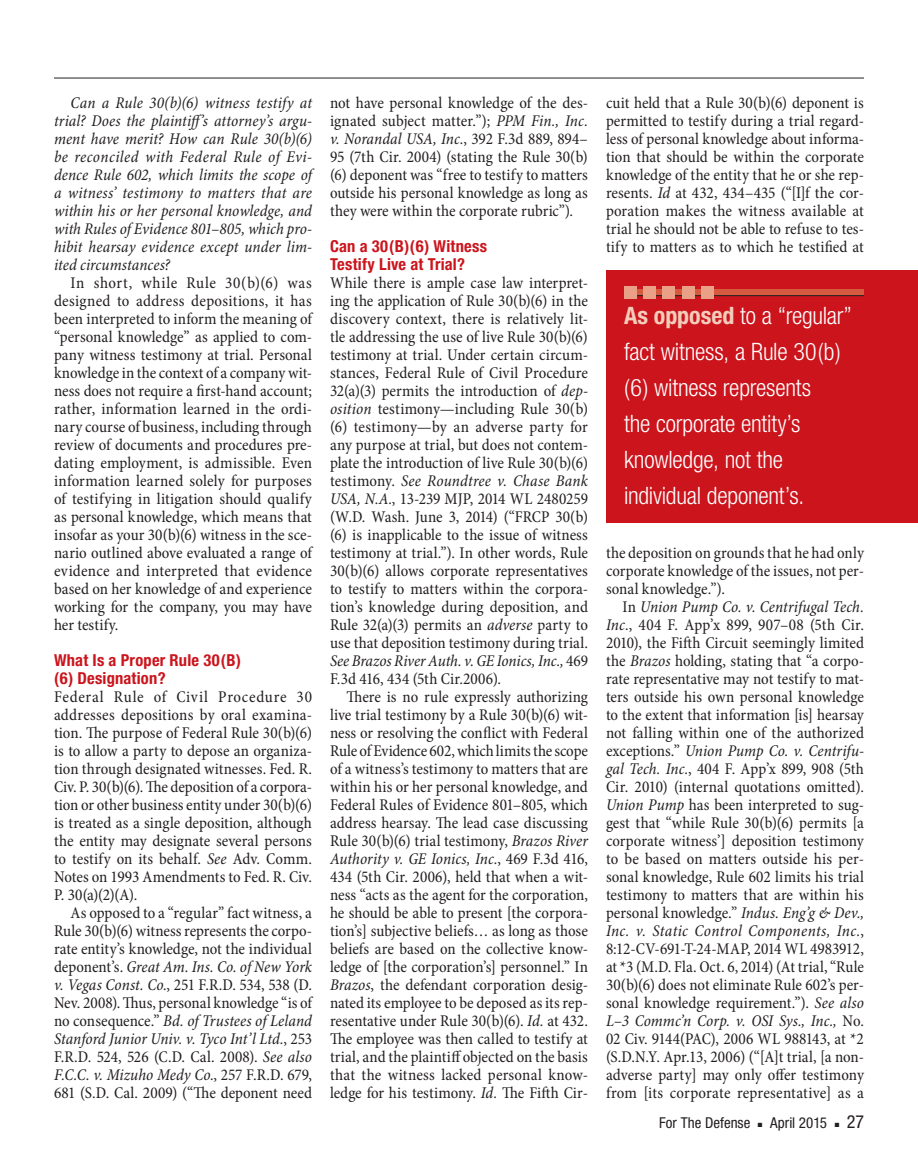
<style>
.page{position:relative;width:918px;height:1175px;background:#fff}
.page>*{position:absolute;margin:0;border:0;box-sizing:border-box;transform-origin:0 0}
.pullout_RH_block{font:300 condensed 24px/36px "Helvetica Neue";letter-spacing:-.01em;color:#fff}
.folio_right{font:condensed 18px "Helvetica Neue";color:#231f20}
.body_para_ind{font:condensed 16.5px/18px "Minion Pro";color:#231f20;text-align:justify}
.body_no_ind{font:condensed 16.5px/18px "Minion Pro";color:#231f20;text-align:justify}
.body_para_ind-2{font:italic condensed 16.5px/18px "Minion Pro";letter-spacing:.005em;color:#231f20;text-align:justify}
.subhead_1{font:700 condensed 16.5px/18px "Helvetica Neue";letter-spacing:.01em;color:#cb141c}
.folio_right-2{font:condensed 15px "Helvetica Neue";color:#231f20}
.s1{font-style:italic}
.s2{font-weight:700;color:#f4ccbc}
</style>
<div class="page">
<hr style="left:54px;top:78px;width:810px;height:1px;background:#231f20">
<div style="left:606px;top:270px;width:312px;height:252px;background:#cb141c"></div>
<div style="left:624px;top:290px;width:240px;height:6px;background:#d65a3f"></div>
<hr style="left:624px;top:295px;width:240px;height:1px;background:#231f20">
<div style="left:624px;top:286px;width:12px;height:13px;background:#eaa087"></div>
<div style="left:643px;top:286px;width:13px;height:13px;background:#eaa087"></div>
<div style="left:663px;top:286px;width:12px;height:13px;background:#eaa087"></div>
<div style="left:682px;top:286px;width:13px;height:13px;background:#eaa087"></div>
<div style="left:702px;top:286px;width:12px;height:13px;background:#eaa087"></div>
<p class="body_para_ind-2" style="left:54px;top:94px;width:260px;text-indent:16px">Can a Rule 30(b)(6) witness testify at trial? Does the plaintiff’s attorney’s argu&shy;ment have merit? How can Rule 30(b)(6) be reconciled with Federal Rule of Evi&shy;dence Rule 602, which limits the scope of a witness’ testimony to matters that are within his or her personal knowledge, and with Rules of Evidence 801–805, which pro&shy;hibit hearsay evidence except under lim&shy;ited circumstances?</p>
<p class="body_para_ind" style="left:54px;top:274px;width:260px;text-indent:16px">In short, while Rule 30(b)(6) was designed to address depositions, it has been interpreted to inform the meaning of “personal knowledge” as applied to com&shy;pany witness testimony at trial. Personal knowledge in the context of a company wit&shy;ness does not require a first-hand account; rather, information learned in the ordi&shy;nary course of business, including through review of documents and procedures pre&shy;dating employment, is admissible. Even information learned solely for purposes of testifying in litigation should qualify as personal knowledge, which means that insofar as your 30(b)(6) witness in the sce&shy;nario outlined above evaluated a range of evidence and interpreted that evidence based on her knowledge of and experience working for the company, you may have her testify.</p>
<p class="subhead_1" style="left:54px;top:651px;width:188px">What Is a Proper Rule 30(B) (6) Designation?</p>
<p class="body_no_ind" style="left:54px;top:688px;width:260px">Federal Rule of Civil Procedure 30 addresses depositions by oral examina&shy;tion. The purpose of Federal Rule 30(b)(6) is to allow a party to depose an organiza&shy;tion through designated witnesses. Fed. R.<br>Civ. P. 30(b)(6). The deposition of a corpora&shy;tion or other business entity under 30(b)(6) is treated as a single deposition, although the entity may designate several persons to testify on its behalf. <span class="s1">See</span> Adv. Comm.<br>Notes on 1993 Amendments to Fed. R. Civ.<br>P. 30(a)(2)(A).</p>
<p class="body_para_ind" style="left:54px;top:904px;width:260px;text-indent:16px">As opposed to a “regular” fact witness, a Rule 30(b)(6) witness represents the corpo&shy;rate entity’s knowledge, not the individual deponent’s. <span class="s1">Great Am. Ins. Co. of New York v. Vegas Const. Co.</span>, 251 F.R.D. 534, 538 (D.<br>Nev. 2008). Thus, personal knowledge “is of no consequence.” <span class="s1">Bd. of Trustees of Leland Stanford Junior Univ. v. Tyco Int’l Ltd.</span>, 253<br>F.R.D. 524, 526 (C.D. Cal. 2008). <span class="s1">See also F.C.C. v. Mizuho Medy Co.</span>, 257 F.R.D. 679, 681 (S.D. Cal. 2009) (“The deponent need</p>
<p class="body_para_ind" style="left:330px;top:94px;width:260px">not have personal knowledge of the des&shy;ignated subject matter.”); <span class="s1">PPM Fin., Inc. v. Norandal USA, Inc.</span>, 392 F.3d 889, 894– 95 (7th Cir. 2004) (stating the Rule 30(b) (6) deponent was “free to testify to matters outside his personal knowledge as long as they were within the corporate rubric”).</p>
<p class="subhead_1" style="left:330px;top:237px;width:159px">Can a 30(B)(6) Witness<br>Testify Live at Trial?</p>
<p class="body_no_ind" style="left:330px;top:274px;width:260px">While there is ample case law interpret&shy;ing the application of Rule 30(b)(6) in the discovery context, there is relatively lit&shy;tle addressing the use of live Rule 30(b)(6) testimony at trial. Under certain circum&shy;stances, Federal Rule of Civil Procedure 32(a)(3) permits the introduction of <span class="s1">dep&shy;osition</span> testimony—including Rule 30(b) (6) testimony—by an adverse party for any purpose at trial, but does not contem&shy;plate the introduction of live Rule 30(b)(6) testimony. <span class="s1">See Roundtree v. Chase Bank USA, N.A.</span>, 13-239 MJP, 2014 WL 2480259 (W.D. Wash. June 3, 2014) (“FRCP 30(b) (6) is inapplicable to the issue of witness testimony at trial.”). In other words, Rule 30(b)(6) allows corporate representatives to testify to matters within the corpora&shy;tion’s knowledge during deposition, and Rule 32(a)(3) permits an <span class="s1">adverse</span> party to use that deposition testimony during trial.<br><span class="s1">See Brazos River Auth. v. GE Ionics, Inc.,</span> 469<br>F.3d 416, 434 (5th Cir.2006).</p>
<p class="body_para_ind" style="left:330px;top:688px;width:260px;text-indent:16px">There is no rule expressly authorizing live trial testimony by a Rule 30(b)(6) wit&shy;ness or resolving the conflict with Federal Rule of Evidence 602, which limits the scope of a witness’s testimony to matters that are within his or her personal knowledge, and Federal Rules of Evidence 801–805, which address hearsay. The lead case discussing Rule 30(b)(6) trial testimony, <span class="s1">Brazos River Authority v. GE Ionics, Inc.</span>, 469 F.3d 416, 434 (5th Cir. 2006), held that when a wit&shy;ness “acts as the agent for the corporation, he should be able to present [the corpora&shy;tion’s] subjective beliefs… as long as those beliefs are based on the collective know&shy;ledge of [the corporation’s] personnel.” In <span class="s1">Brazos</span>, the defendant corporation desig&shy;nated its employee to be deposed as its rep&shy;resentative under Rule 30(b)(6). <span class="s1">Id.</span> at 432.<br>The employee was then called to testify at trial, and the plaintiff objected on the basis that the witness lacked personal know&shy;ledge for his testimony. <span class="s1">Id.</span> The Fifth Cir-</p>
<p class="body_para_ind" style="left:606px;top:94px;width:260px">cuit held that a Rule 30(b)(6) deponent is permitted to testify during a trial regard&shy;less of personal knowledge about informa&shy;tion that should be within the corporate knowledge of the entity that he or she rep&shy;resents. <span class="s1">Id</span> at 432, 434–435 (“[I]f the cor&shy;poration makes the witness available at trial he should not be able to refuse to tes&shy;tify to matters as to which he testified at</p>
<p class="pullout_RH_block" style="left:624px;top:297px;width:229px"><span class="s2">As opposed</span> to a “regular” fact witness, a Rule 30(b) (6) witness represents<br>the corporate entity’s knowledge, not the individual deponent’s.</p>
<p class="body_para_ind" style="left:606px;top:544px;width:260px">the deposition on grounds that he had only corporate knowledge of the issues, not per&shy;sonal knowledge.”).</p>
<p class="body_para_ind" style="left:606px;top:598px;width:260px;text-indent:16px">In <span class="s1">Union Pump Co. v. Centrifugal Tech.<br>Inc.</span>, 404 F. App’x 899, 907–08 (5th Cir.<br>2010), the Fifth Circuit seemingly limited the <span class="s1">Brazos</span> holding, stating that “a corpo&shy;rate representative may not testify to mat&shy;ters outside his own personal knowledge to the extent that information [is] hearsay not falling within one of the authorized exceptions.” <span class="s1">Union Pump Co. v. Centrifu&shy;gal Tech. Inc.</span>, 404 F. App’x 899, 908 (5th Cir. 2010) (internal quotations omitted).<br><span class="s1">Union Pump</span> has been interpreted to sug&shy;gest that “while Rule 30(b)(6) permits [a corporate witness’] deposition testimony to be based on matters outside his per&shy;sonal knowledge, Rule 602 limits his trial testimony to matters that are within his personal knowledge.” <span class="s1">Indus. Eng’g &amp; Dev., Inc. v. Static Control Components, Inc.</span>, 8:12-CV-691-T-24-MAP, 2014 WL 4983912, at *3 (M.D. Fla. Oct. 6, 2014) (At trial, “Rule 30(b)(6) does not eliminate Rule 602’s per&shy;sonal knowledge requirement.”). <span class="s1">See also L–3 Commc’n Corp. v. OSI Sys., Inc.,</span> No.<br>02 Civ. 9144(PAC), 2006 WL 988143, at *2 (S.D.N.Y. Apr.13, 2006) (“[A]t trial, [a non&shy;adverse party] may only offer testimony from [its corporate representative] as a</p>
<p class="folio_right-2" style="left:659px;top:1114px;width:93px">For The Defense</p>
<p class="folio_right-2" style="left:758px;top:1114px;width:71px">■ April 2015</p>
<p class="folio_right" style="left:835px;top:1111px;width:31px">■ 27</p>
</div>
